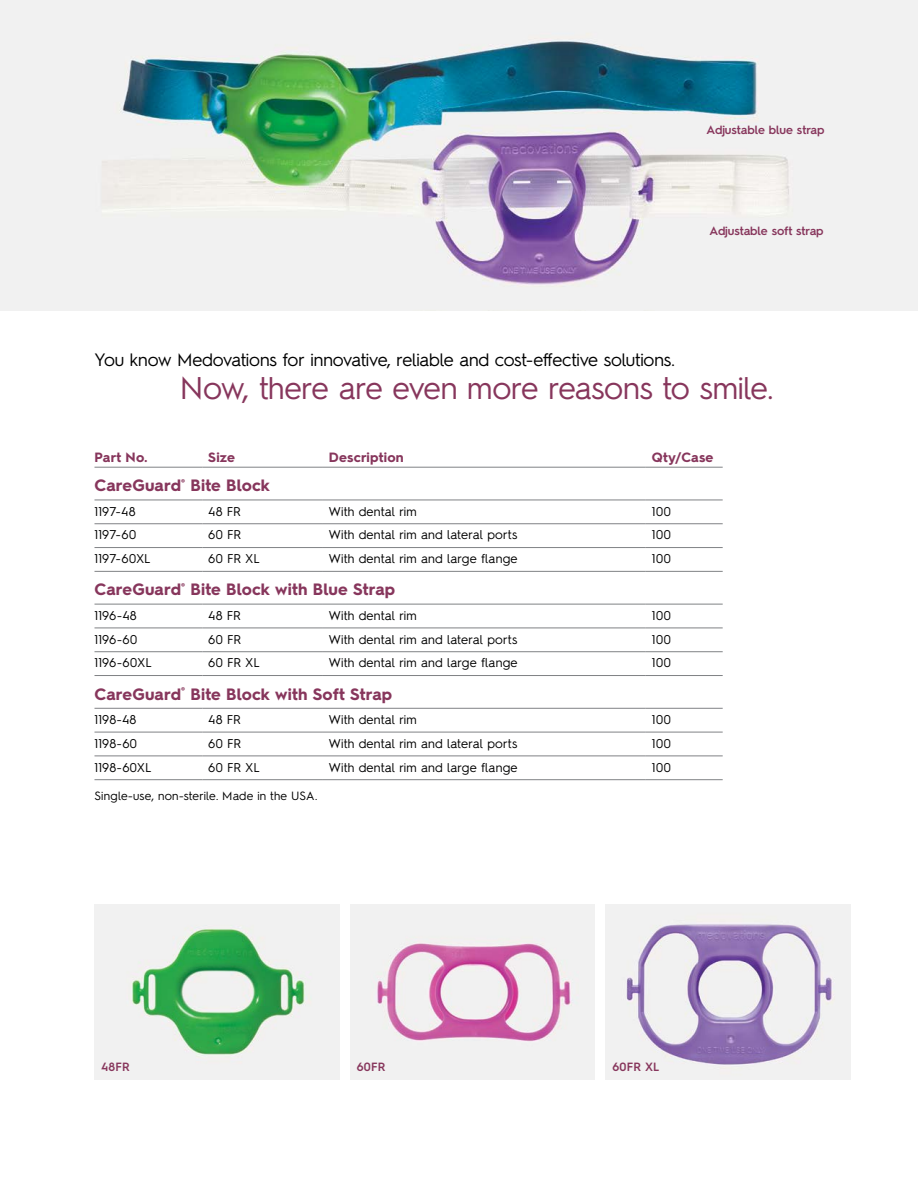
<style>
.page{position:relative;width:918px;height:1188px;background:#fff}
.page>*{position:absolute;margin:0;border:0;box-sizing:border-box;transform-origin:0 0}
.t1{font:31.5px "Hurme Geometric Sans 2";letter-spacing:-.01em;color:#87365c}
.t2{font:18px "Hurme Geometric Sans 2";letter-spacing:-.01em;color:#000}
.t3{font:700 16.5px "Hurme Geometric Sans 2";letter-spacing:.01em;color:#87365c}
.t4{font:700 13.5px "Hurme Geometric Sans 2";letter-spacing:.015em;color:#87365c}
.t5{font:12.75px "Hurme Geometric Sans 2";letter-spacing:.01em;color:#000}
.t6{font:600 12px "Hurme Geometric Sans 2";color:#87365c}
.t7{font:12px "Hurme Geometric Sans 2";letter-spacing:.02em;color:#000}
</style>
<div class="page">
<img style="left:94px;top:904px;width:245px;height:176px">
<img style="left:350px;top:904px;width:245px;height:176px">
<img style="left:606px;top:904px;width:244px;height:176px">
<img style="left:0;top:0;width:918px;height:310px">
<hr style="left:94px;top:500px;width:108px;height:1px;background:#808285">
<hr style="left:202px;top:500px;width:121px;height:1px;background:#808285">
<hr style="left:323px;top:500px;width:323px;height:1px;background:#808285">
<hr style="left:646px;top:500px;width:77px;height:1px;background:#808285">
<hr style="left:94px;top:523px;width:108px;height:1px;background:#808285">
<hr style="left:202px;top:523px;width:121px;height:1px;background:#808285">
<hr style="left:323px;top:523px;width:323px;height:1px;background:#808285">
<hr style="left:646px;top:523px;width:77px;height:1px;background:#808285">
<hr style="left:94px;top:547px;width:108px;height:1px;background:#808285">
<hr style="left:202px;top:547px;width:121px;height:1px;background:#808285">
<hr style="left:323px;top:547px;width:323px;height:1px;background:#808285">
<hr style="left:646px;top:547px;width:77px;height:1px;background:#808285">
<hr style="left:94px;top:571px;width:108px;height:1px;background:#808285">
<hr style="left:202px;top:571px;width:121px;height:1px;background:#808285">
<hr style="left:323px;top:571px;width:323px;height:1px;background:#808285">
<hr style="left:646px;top:571px;width:77px;height:1px;background:#808285">
<hr style="left:94px;top:604px;width:108px;height:1px;background:#808285">
<hr style="left:202px;top:604px;width:121px;height:1px;background:#808285">
<hr style="left:323px;top:604px;width:323px;height:1px;background:#808285">
<hr style="left:646px;top:604px;width:77px;height:1px;background:#808285">
<hr style="left:94px;top:628px;width:108px;height:1px;background:#808285">
<hr style="left:202px;top:628px;width:121px;height:1px;background:#808285">
<hr style="left:323px;top:628px;width:323px;height:1px;background:#808285">
<hr style="left:646px;top:628px;width:77px;height:1px;background:#808285">
<hr style="left:94px;top:651px;width:108px;height:1px;background:#808285">
<hr style="left:202px;top:651px;width:121px;height:1px;background:#808285">
<hr style="left:323px;top:651px;width:323px;height:1px;background:#808285">
<hr style="left:646px;top:651px;width:77px;height:1px;background:#808285">
<hr style="left:94px;top:675px;width:108px;height:1px;background:#808285">
<hr style="left:202px;top:675px;width:121px;height:1px;background:#808285">
<hr style="left:323px;top:675px;width:323px;height:1px;background:#808285">
<hr style="left:646px;top:675px;width:77px;height:1px;background:#808285">
<hr style="left:94px;top:708px;width:108px;height:1px;background:#808285">
<hr style="left:202px;top:708px;width:121px;height:1px;background:#808285">
<hr style="left:323px;top:708px;width:323px;height:1px;background:#808285">
<hr style="left:646px;top:708px;width:77px;height:1px;background:#808285">
<hr style="left:94px;top:732px;width:108px;height:1px;background:#808285">
<hr style="left:202px;top:732px;width:121px;height:1px;background:#808285">
<hr style="left:323px;top:732px;width:323px;height:1px;background:#808285">
<hr style="left:646px;top:732px;width:77px;height:1px;background:#808285">
<hr style="left:94px;top:756px;width:108px;height:1px;background:#808285">
<hr style="left:202px;top:756px;width:121px;height:1px;background:#808285">
<hr style="left:323px;top:756px;width:323px;height:1px;background:#808285">
<hr style="left:646px;top:756px;width:77px;height:1px;background:#808285">
<hr style="left:94px;top:779px;width:108px;height:1px;background:#808285">
<hr style="left:202px;top:779px;width:121px;height:1px;background:#808285">
<hr style="left:323px;top:779px;width:323px;height:1px;background:#808285">
<hr style="left:646px;top:779px;width:77px;height:1px;background:#808285">
<hr style="left:94px;top:467px;width:108px;height:1px;background:#808285">
<hr style="left:202px;top:467px;width:121px;height:1px;background:#808285">
<hr style="left:323px;top:467px;width:323px;height:1px;background:#808285">
<hr style="left:646px;top:467px;width:77px;height:1px;background:#808285">
<p class="t6" style="left:706px;top:121px;width:119px">Adjustable blue strap</p>
<p class="t6" style="left:709px;top:223px;width:116px">Adjustable soft strap</p>
<p class="t2" style="left:94px;top:347px;width:582px">You know Medovations for innovative, reliable and cost-effective solutions.</p>
<p class="t1" style="left:180px;top:365px;width:595px">Now, there are even more reasons to smile.</p>
<p class="t4" style="left:94px;top:448px;width:54px">Part No.</p>
<p class="t4" style="left:208px;top:448px;width:28px">Size</p>
<p class="t4" style="left:329px;top:448px;width:76px">Description</p>
<p class="t4" style="left:652px;top:448px;width:63px">Qty/Case</p>
<p class="t3" style="left:94px;top:474px;width:177px">CareGuard<sup>®</sup> Bite Block</p>
<p class="t5" style="left:94px;top:502px;width:43px">1197-48</p>
<p class="t5" style="left:208px;top:502px;width:34px">48 FR</p>
<p class="t5" style="left:329px;top:502px;width:89px">With dental rim</p>
<p class="t5" style="left:652px;top:502px;width:20px">100</p>
<p class="t5" style="left:94px;top:526px;width:43px">1197-60</p>
<p class="t5" style="left:208px;top:526px;width:34px">60 FR</p>
<p class="t5" style="left:329px;top:526px;width:190px">With dental rim and lateral ports</p>
<p class="t5" style="left:652px;top:526px;width:20px">100</p>
<p class="t5" style="left:94px;top:550px;width:58px">1197-60XL</p>
<p class="t5" style="left:208px;top:550px;width:53px">60 FR XL</p>
<p class="t5" style="left:329px;top:550px;width:190px">With dental rim and large flange</p>
<p class="t5" style="left:652px;top:550px;width:20px">100</p>
<p class="t3" style="left:94px;top:578px;width:302px">CareGuard<sup>®</sup> Bite Block with Blue Strap</p>
<p class="t5" style="left:94px;top:606px;width:44px">1196-48</p>
<p class="t5" style="left:208px;top:606px;width:34px">48 FR</p>
<p class="t5" style="left:329px;top:606px;width:89px">With dental rim</p>
<p class="t5" style="left:652px;top:606px;width:20px">100</p>
<p class="t5" style="left:94px;top:630px;width:44px">1196-60</p>
<p class="t5" style="left:208px;top:630px;width:34px">60 FR</p>
<p class="t5" style="left:329px;top:630px;width:190px">With dental rim and lateral ports</p>
<p class="t5" style="left:652px;top:630px;width:20px">100</p>
<p class="t5" style="left:94px;top:654px;width:59px">1196-60XL</p>
<p class="t5" style="left:208px;top:654px;width:53px">60 FR XL</p>
<p class="t5" style="left:329px;top:654px;width:190px">With dental rim and large flange</p>
<p class="t5" style="left:652px;top:654px;width:20px">100</p>
<p class="t3" style="left:94px;top:682px;width:299px">CareGuard<sup>®</sup> Bite Block with Soft Strap</p>
<p class="t5" style="left:94px;top:711px;width:44px">1198-48</p>
<p class="t5" style="left:208px;top:711px;width:34px">48 FR</p>
<p class="t5" style="left:329px;top:711px;width:89px">With dental rim</p>
<p class="t5" style="left:652px;top:711px;width:20px">100</p>
<p class="t5" style="left:94px;top:734px;width:44px">1198-60</p>
<p class="t5" style="left:208px;top:734px;width:34px">60 FR</p>
<p class="t5" style="left:329px;top:734px;width:190px">With dental rim and lateral ports</p>
<p class="t5" style="left:652px;top:734px;width:20px">100</p>
<p class="t5" style="left:94px;top:758px;width:59px">1198-60XL</p>
<p class="t5" style="left:208px;top:758px;width:53px">60 FR XL</p>
<p class="t5" style="left:329px;top:758px;width:190px">With dental rim and large flange</p>
<p class="t5" style="left:652px;top:758px;width:20px">100</p>
<p class="t7" style="left:94px;top:787px;width:224px">Single-use, non-sterile. Made in the USA.</p>
<p class="t6" style="left:101px;top:1058px;width:30px">48FR</p>
<p class="t6" style="left:357px;top:1058px;width:30px">60FR</p>
<p class="t6" style="left:612px;top:1058px;width:48px">60FR XL</p>
</div>
